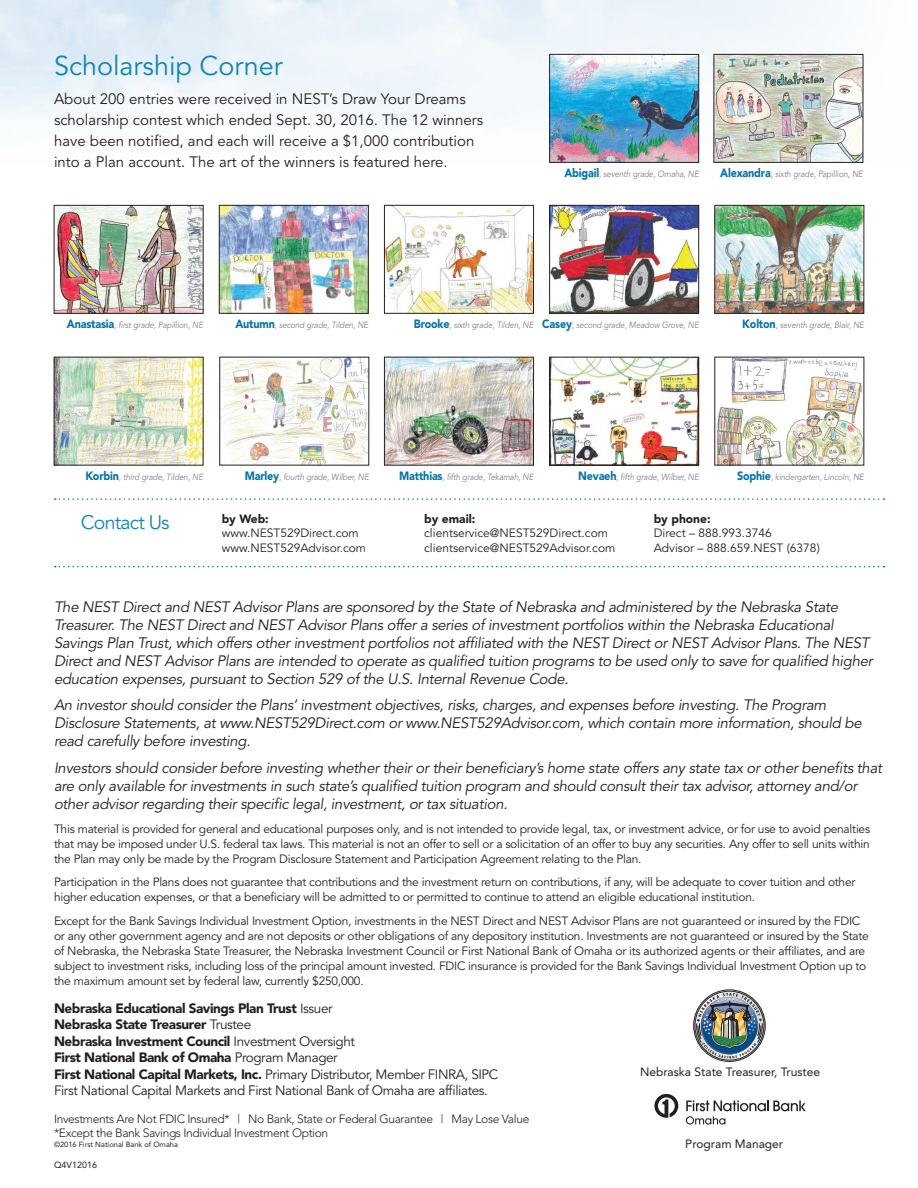
<style>
.page{position:relative;width:918px;height:1188px;background:#fff}
.page>*{position:absolute;margin:0;border:0;box-sizing:border-box;transform-origin:0 0}
.t1{font:27px "Avenir";color:#0c85bb}
.t2{font:19.5px "Avenir";letter-spacing:-.04em;color:#0c85bb}
.t3{font:italic 15px/18px "Avenir";letter-spacing:-.02em;color:#231f20}
.t4{font:15px/21px "Avenir";color:#231f20}
.t5{font:900 13.5px "Avenir";letter-spacing:-.03em;color:#231f20}
.t6{font:13.5px "Avenir";letter-spacing:-.03em;color:#231f20}
.t7{font:12px/15px "Avenir";letter-spacing:-.02em;color:#231f20}
.t8{font:12px "Avenir";color:#231f20}
.t9{font:300 12px/13.5px "Avenir";letter-spacing:-.03em;color:#231f20}
.t10{font:12px "Avenir";color:#231f20}
.t11{font:900 12px "Avenir";color:#231f20}
.t12{font:italic 9px "Avenir";letter-spacing:-.015em;color:#808285;scale:.9 1}
.t13{font:9px "Avenir";color:#231f20}
.t14{font:7.5px "Avenir";color:#231f20}
.s1{font-weight:900;font-style:normal;font-size:12px;color:#0073ae}
.s2{font-style:normal}
.s3{font-weight:400}
.s4{font-weight:900}
</style>
<div class="page">
<img style="left:0;top:0;width:865px;height:443px">
<img style="left:694px;top:990px;width:71px;height:71px">
<svg style="left:55px;top:566px;width:830px;height:1px"></svg>
<svg style="left:55px;top:498px;width:830px;height:2px"></svg>
<svg style="left:654px;top:1094px;width:24px;height:24px"></svg>
<svg style="left:686px;top:1101px;width:120px;height:24px"></svg>
<img style="left:549px;top:54px;width:150px;height:109px">
<img style="left:714px;top:54px;width:149px;height:109px">
<img style="left:549px;top:205px;width:150px;height:109px">
<img style="left:219px;top:205px;width:150px;height:109px">
<img style="left:384px;top:205px;width:150px;height:109px">
<img style="left:54px;top:205px;width:149px;height:109px">
<img style="left:715px;top:205px;width:149px;height:109px">
<img style="left:715px;top:357px;width:149px;height:108px">
<img style="left:384px;top:357px;width:150px;height:108px">
<svg style="left:54px;top:357px;width:149px;height:108px;background:#d5dcc4"></svg>
<img style="left:549px;top:357px;width:150px;height:108px">
<img style="left:220px;top:357px;width:149px;height:108px">
<p class="t1" style="left:54px;top:50px;width:230px">Scholarship Corner</p>
<p class="t4" style="left:54px;top:89px;width:431px">About 200 entries were received in NEST’s Draw Your Dreams scholarship contest which ended Sept. 30, 2016. The 12 winners have been notified, and each will receive a $1,000 contribution into a Plan account. The art of the winners is featured here.</p>
<p class="t12" style="left:564px;top:169px;width:151px"><span class="s1">Abigail</span><span class="s2">,</span> seventh grade, Omaha, NE</p>
<p class="t12" style="left:720px;top:169px;width:160px"><span class="s1">Alexandra</span><span class="s2">,</span> sixth grade, Papillion, NE</p>
<p class="t12" style="left:67px;top:320px;width:153px"><span class="s1">Anastasia</span><span class="s2">,</span> first grade, Papillion, NE</p>
<p class="t12" style="left:235px;top:320px;width:149px"><span class="s1">Autumn</span><span class="s2">,</span> second grade, Tilden, NE</p>
<p class="t12" style="left:414px;top:320px;width:135px"><span class="s1">Brooke</span><span class="s2">,</span> sixth grade, Tilden, NE</p>
<p class="t12" style="left:542px;top:320px;width:176px"><span class="s1">Casey</span><span class="s2">,</span> second grade, Meadow Grove, NE</p>
<p class="t12" style="left:742px;top:320px;width:137px"><span class="s1">Kolton</span><span class="s2">,</span> seventh grade, Blair, NE</p>
<p class="t12" style="left:85px;top:472px;width:133px"><span class="s1">Korbin</span><span class="s2">,</span> third grade, Tilden, NE</p>
<p class="t12" style="left:245px;top:472px;width:140px"><span class="s1">Marley</span><span class="s2">,</span> fourth grade, Wilber, NE</p>
<p class="t12" style="left:399px;top:472px;width:151px"><span class="s1">Matthias</span><span class="s2">,</span> fifth grade, Tekamah, NE</p>
<p class="t12" style="left:578px;top:472px;width:136px"><span class="s1">Nevaeh</span><span class="s2">,</span> fifth grade, Wilber, NE</p>
<p class="t12" style="left:737px;top:472px;width:142px"><span class="s1">Sophie</span><span class="s2">,</span> kindergarten, Lincoln, NE</p>
<p class="t2" style="left:81px;top:511px;width:90px">Contact Us</p>
<p class="t11" style="left:222px;top:512px;width:49px">by Web:</p>
<p class="t11" style="left:424px;top:512px;width:53px">by email:</p>
<p class="t11" style="left:654px;top:512px;width:58px">by phone:</p>
<p class="t8" style="left:222px;top:526px;width:139px">www.NEST529Direct.com</p>
<p class="t8" style="left:424px;top:526px;width:185px">clientservice@NEST529Direct.com</p>
<p class="t8" style="left:654px;top:526px;width:120px">Direct – 888.993.3746</p>
<p class="t8" style="left:222px;top:541px;width:146px">www.NEST529Advisor.com</p>
<p class="t8" style="left:424px;top:541px;width:193px">clientservice@NEST529Advisor.com</p>
<p class="t8" style="left:654px;top:541px;width:168px">Advisor – 888.659.NEST (6378)</p>
<p class="t3" style="left:54px;top:598px;width:820px">The NEST Direct and NEST Advisor Plans are sponsored by the State of Nebraska and administered by the Nebraska State Treasurer. The NEST Direct and NEST Advisor Plans offer a series of investment portfolios within the Nebraska Educational Savings Plan Trust, which offers other investment portfolios not affiliated with the NEST Direct or NEST Advisor Plans. The NEST Direct and NEST Advisor Plans are intended to operate as qualified tuition programs to be used only to save for qualified higher education expenses, pursuant to Section 529 of the U.S. Internal Revenue Code.</p>
<p class="t3" style="left:54px;top:696px;width:809px">An investor should consider the Plans’ investment objectives, risks, charges, and expenses before investing. The Program<br>Disclosure Statements, at www.NEST529Direct.com or www.NEST529Advisor.com, which contain more information, should be read carefully before investing.</p>
<p class="t3" style="left:54px;top:759px;width:830px">Investors should consider before investing whether their or their beneficiary’s home state offers any state tax or other benefits that are only available for investments in such state’s qualified tuition program and should consult their tax advisor, attorney and/or other advisor regarding their specific legal, investment, or tax situation.</p>
<p class="t7" style="left:54px;top:822px;width:818px;text-align:justify">This material is provided for general and educational purposes only, and is not intended to provide legal, tax, or investment advice, or for use to avoid penalties that may be imposed under U.S. federal tax laws. This material is not an offer to sell or a solicitation of an offer to buy any securities. Any offer to sell units within the Plan may only be made by the Program Disclosure Statement and Participation Agreement relating to the Plan.</p>
<p class="t7" style="left:54px;top:875px;width:803px">Participation in the Plans does not guarantee that contributions and the investment return on contributions, if any, will be adequate to cover tuition and other higher education expenses, or that a beneficiary will be admitted to or permitted to continue to attend an eligible educational institution.</p>
<p class="t7" style="left:54px;top:914px;width:816px">Except for the Bank Savings Individual Investment Option, investments in the NEST Direct and NEST Advisor Plans are not guaranteed or insured by the FDIC or any other government agency and are not deposits or other obligations of any depository institution. Investments are not guaranteed or insured by the State of Nebraska, the Nebraska State Treasurer, the Nebraska Investment Council or First National Bank of Omaha or its authorized agents or their affiliates, and are subject to investment risks, including loss of the principal amount invested. FDIC insurance is provided for the Bank Savings Individual Investment Option up to the maximum amount set by federal law, currently $250,000.</p>
<p class="t5" style="left:54px;top:1000px;width:280px">Nebraska Educational Savings Plan Trust <span class="s3">Issuer</span></p>
<p class="t5" style="left:54px;top:1016px;width:199px">Nebraska State Treasurer <span class="s3">Trustee</span></p>
<p class="t5" style="left:54px;top:1033px;width:302px">Nebraska Investment Council <span class="s3">Investment Oversight</span></p>
<p class="t5" style="left:54px;top:1049px;width:285px">First National Bank of Omaha <span class="s3">Program Manager</span></p>
<p class="t6" style="left:54px;top:1066px;width:446px"><span class="s4">First National Capital Markets, Inc.</span> Primary Distributor, Member FINRA, SIPC</p>
<p class="t6" style="left:54px;top:1083px;width:436px">First National Capital Markets and First National Bank of Omaha are affiliates.</p>
<p class="t10" style="left:640px;top:1065px;width:182px">Nebraska State Treasurer, Trustee</p>
<p class="t9" style="left:54px;top:1113px;width:477px">Investments Are Not FDIC Insured* | No Bank, State or Federal Guarantee | May Lose Value *Except the Bank Savings Individual Investment Option</p>
<p class="t14" style="left:54px;top:1141px;width:125px">©2016 First National Bank of Omaha</p>
<p class="t10" style="left:685px;top:1136px;width:99px">Program Manager</p>
<p class="t13" style="left:54px;top:1159px;width:45px">Q4V12016</p>
</div>
